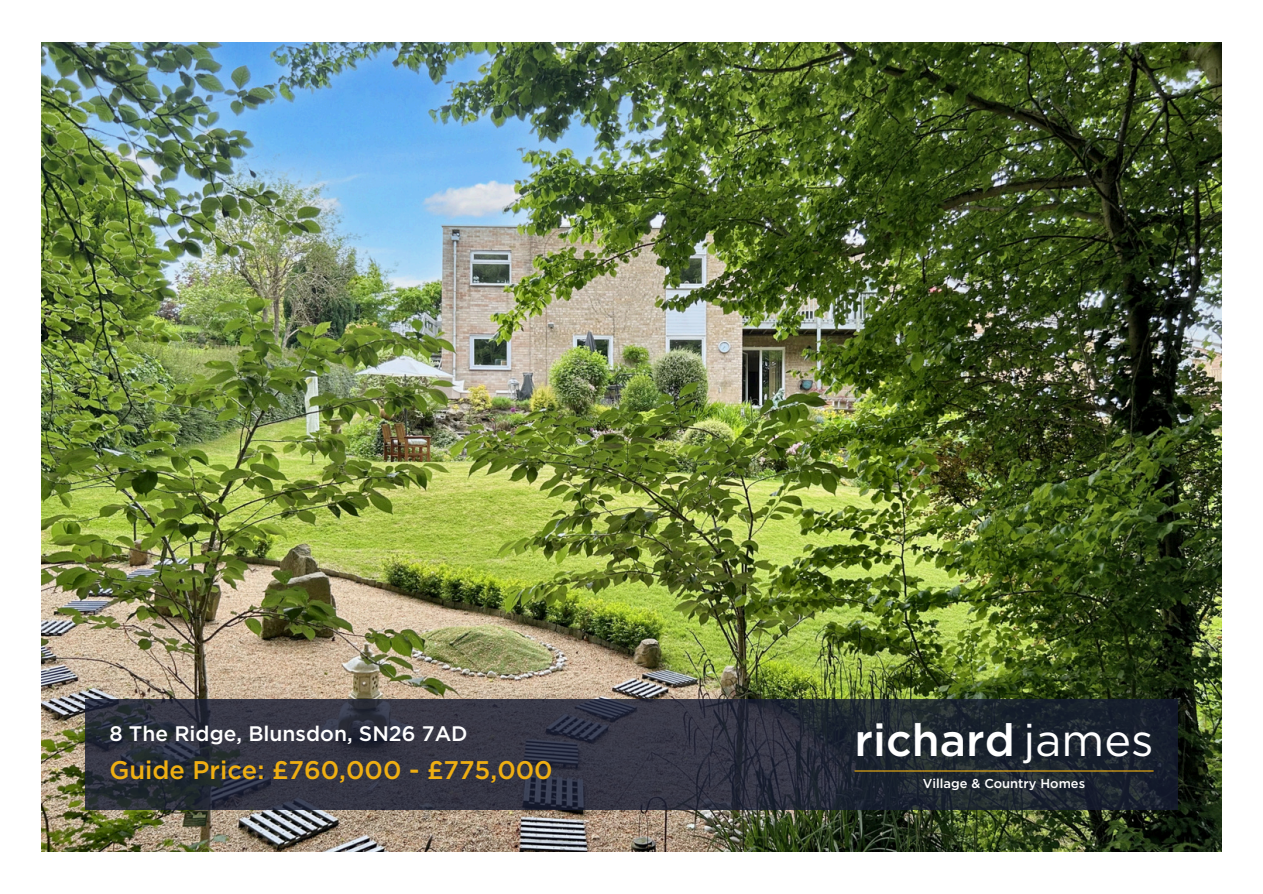
<style>
.page{position:relative;width:1263px;height:894px;background:#fff}
.page>*{position:absolute;margin:0;border:0;box-sizing:border-box;transform-origin:0 0}
.t1{font:500 45px "Gotham";color:#fff}
.t2{font:500 25.5px "Gotham";color:#efaf12}
.t3{font:500 21px "Gotham";color:#fff}
.t4{font:500 12.9px "Gotham";color:#fff}
.s1{font-weight:400}
</style>
<div class="page">
<img style="left:42px;top:42px;width:1179px;height:809px">
<svg style="left:85px;top:699px;width:1093px;height:110px;background:#2a2e3a"></svg>
<hr style="left:854px;top:770px;width:299px;height:1px;background:#efaf12">
<p class="t3" style="left:109px;top:719px;width:360px">8 The Ridge, Blunsdon, SN26 7AD</p>
<p class="t2" style="left:109px;top:753px;width:445px">Guide Price: £760,000 - £775,000</p>
<h1 class="t1" style="left:854px;top:710px;width:300px">richard <span class="s1">james</span></h1>
<p class="t4" style="left:923px;top:775px;width:164px">Village &amp; Country Homes</p>
</div>
